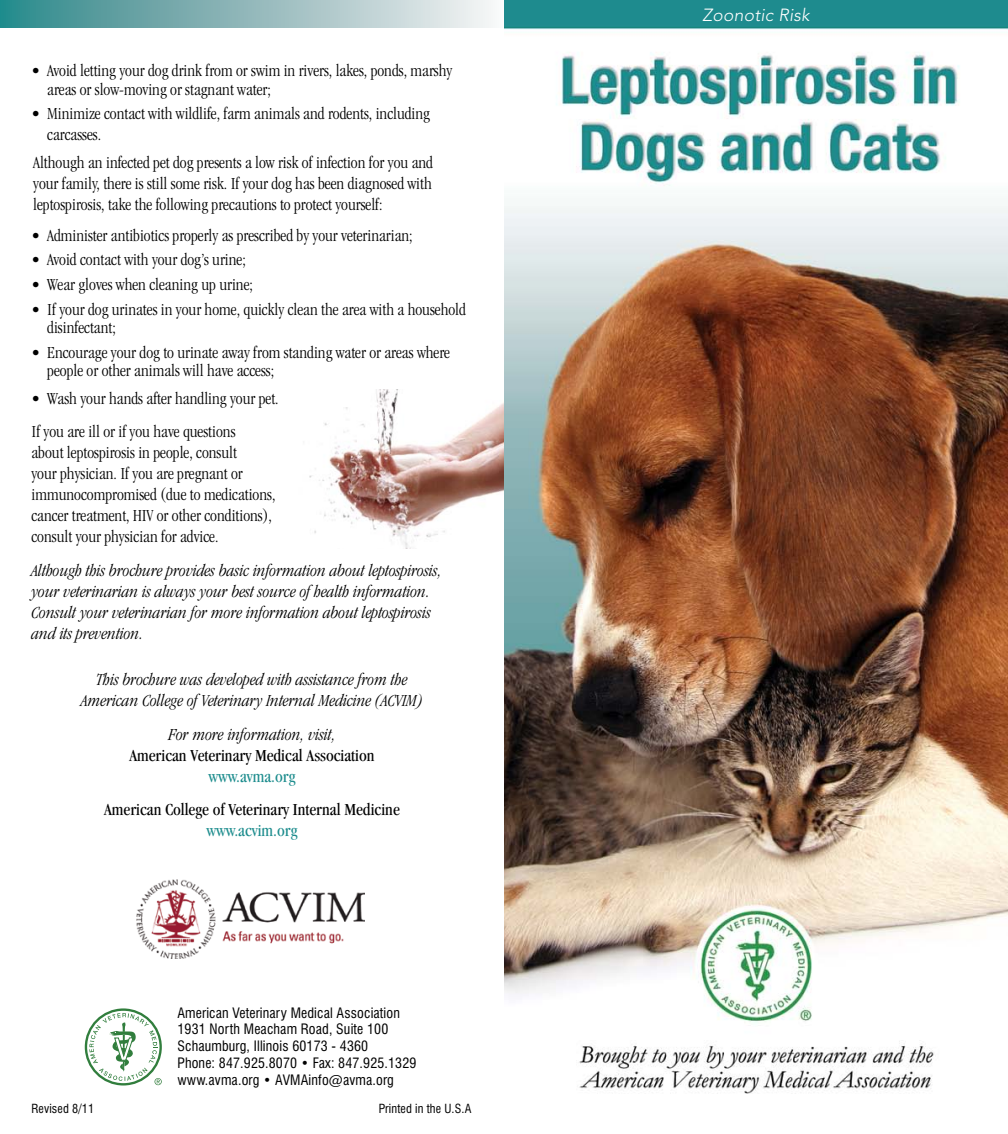
<style>
.page{position:relative;width:1008px;height:1134px;background:#fff}
.page>*{position:absolute;margin:0;border:0;box-sizing:border-box;transform-origin:0 0}
.t1{font:300 condensed 17.5px/21px "Garamond";color:#000}
.t2{font:italic 300 condensed 17.5px/21px "Garamond";color:#000}
.t3{font:condensed 17.5px "Garamond";color:#000}
.t4{font:condensed 17.5px "Garamond";color:#1c8c8d}
.t5{font:italic 300 17.5px "Avenir";letter-spacing:.015em;color:#fff}
.t6{font:condensed 14px/16.8px "Swiss 721 BT";letter-spacing:.01em;color:#000}
.t7{font:condensed 12.25px "Swiss 721 BT";letter-spacing:.01em;color:#000}
</style>
<div class="page">
<img style="left:309px;top:389px;width:195px;height:159px">
<img style="left:136px;top:880px;width:229px;height:79px">
<img style="left:504px;top:0;width:504px;height:1094px">
<div style="left:0;top:0;width:504px;height:28px;background:linear-gradient(to right,#2d8588,#f9f2f3)"></div>
<div style="left:85px;top:1008px;width:77px;height:78px;border:2px solid #317e3d;border-radius:50%"></div>
<svg style="left:89px;top:1013px;width:73px;height:72px"></svg>
<p class="t1" style="left:47px;top:62px;width:407px;line-height:18.4px;text-indent:-16px">• Avoid letting your dog drink from or swim in rivers, lakes, ponds, marshy areas or slow-moving or stagnant water;</p>
<p class="t1" style="left:47px;top:104px;width:384px;text-indent:-16px">• Minimize contact with wildlife, farm animals and rodents, including carcasses.</p>
<p class="t1" style="left:33px;top:152px;width:401px;text-align:justify">Although an infected pet dog presents a low risk of infection for you and your family, there is still some risk. If your dog has been diagnosed with leptospirosis, take the following precautions to protect yourself:</p>
<p class="t1" style="left:32px;top:225px;width:383px">• Administer antibiotics properly as prescribed by your veterinarian;</p>
<p class="t1" style="left:32px;top:249px;width:216px">• Avoid contact with your dog’s urine;</p>
<p class="t1" style="left:32px;top:274px;width:223px">• Wear gloves when cleaning up urine;</p>
<p class="t1" style="left:47px;top:300px;width:420px;line-height:18.4px;text-indent:-16px">• If your dog urinates in your home, quickly clean the area with a household disinfectant;</p>
<p class="t1" style="left:47px;top:343px;width:404px;line-height:18.4px;text-indent:-16px">• Encourage your dog to urinate away from standing water or areas where people or other animals will have access;</p>
<p class="t1" style="left:32px;top:381px;width:249px;line-height:33.6px">• Wash your hands after handling your pet.<br>If you are ill or if you have questions</p>
<p class="t1" style="left:32px;top:442px;width:245px">about leptospirosis in people, consult<br>your physician. If you are pregnant or immunocompromised (due to medications, cancer treatment, HIV or other conditions), consult your physician for advice.</p>
<p class="t2" style="left:32px;top:560px;width:412px">Although this brochure provides basic information about leptospirosis, your veterinarian is always your best source of health information.<br>Consult your veterinarian for more information about leptospirosis and its prevention.</p>
<p class="t2" style="left:81px;top:669px;width:343px;text-align:center">This brochure was developed with assistance from the<br>American College of Veterinary Internal Medicine (ACVIM)</p>
<p class="t2" style="left:168px;top:724px;width:169px">For more information, visit,</p>
<p class="t3" style="left:129px;top:745px;width:247px">American Veterinary Medical Association</p>
<p class="t4" style="left:208px;top:766px;width:89px">www.avma.org</p>
<p class="t3" style="left:104px;top:800px;width:297px">American College of Veterinary Internal Medicine</p>
<p class="t4" style="left:206px;top:821px;width:93px">www.acvim.org</p>
<p class="t6" style="left:177px;top:1004px;width:241px">American Veterinary Medical Association 1931 North Meacham Road, Suite 100<br>Schaumburg, Illinois 60173 - 4360<br>Phone: 847.925.8070 • Fax: 847.925.1329 www.avma.org • AVMAinfo@avma.org</p>
<p class="t7" style="left:32px;top:1101px;width:64px">Revised 8/11</p>
<p class="t7" style="left:379px;top:1101px;width:94px">Printed in the U.S.A</p>
<p class="t5" style="left:702px;top:4px;width:109px">Zoonotic Risk</p>
</div>
